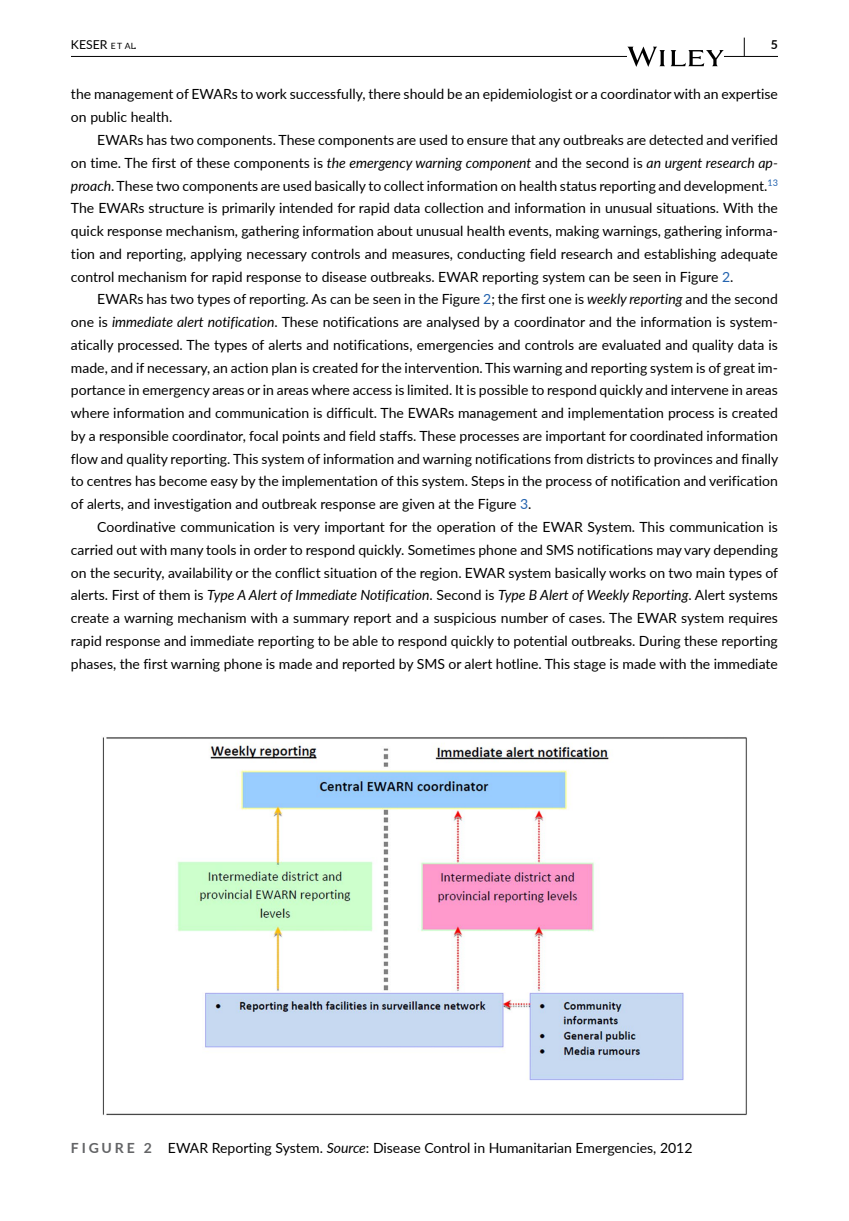
<style>
.page{position:relative;width:849px;height:1221px;background:#fff}
.page>*{position:absolute;margin:0;border:0;box-sizing:border-box;transform-origin:0 0}
.t1{font:14px/22.8px "Lato";color:#000;text-align:justify}
.t2{font:12.25px "Lato";color:#000}
.t3{font:700 12.25px "Lato";color:#000}
.s1{font-size:8.58px}
.s2{font-style:inherit}
.s3{font-style:italic}
.s4{color:#2564af}
.s5{font-weight:700;color:#636466}
</style>
<div class="page">
<hr style="left:71px;top:56px;width:706px;height:1px;background:#000">
<svg style="left:627px;top:47px;width:96px;height:20px"></svg>
<svg style="left:743px;top:38px;width:1px;height:18px"></svg>
<img style="left:102px;top:737px;width:645px;height:378px">
<p class="t2" style="left:71px;top:36px;width:67px">KESER <span class="s1">e t al</span><span class="s2">.</span></p>
<p class="t3" style="left:770px;top:36px;width:9px">5</p>
<p class="t1" style="left:71px;top:82px;width:708px">the management of EWARs to work successfully, there should be an epidemiologist or a coordinator with an expertise on public health.</p>
<p class="t1" style="left:71px;top:128px;width:708px;text-indent:26px">EWARs has two components. These components are used to ensure that any outbreaks are detected and verified on time. The first of these components is <span class="s3">the emergency warning component</span> and the second is <span class="s3">an urgent research ap&shy;proach</span>. These two components are used basically to collect information on health status reporting and development.<sup>13<br></sup>The EWARs structure is primarily intended for rapid data collection and information in unusual situations. With the quick response mechanism, gathering information about unusual health events, making warnings, gathering informa&shy;tion and reporting, applying necessary controls and measures, conducting field research and establishing adequate control mechanism for rapid response to disease outbreaks. EWAR reporting system can be seen in Figure <span class="s4">2</span>.</p>
<p class="t1" style="left:71px;top:287px;width:708px;text-indent:26px">EWARs has two types of reporting. As can be seen in the Figure <span class="s4">2</span>; the first one is <span class="s3">weekly reporting</span> and the second one is <span class="s3">immediate alert notification</span>. These notifications are analysed by a coordinator and the information is system&shy;atically processed. The types of alerts and notifications, emergencies and controls are evaluated and quality data is made, and if necessary, an action plan is created for the intervention. This warning and reporting system is of great im&shy;portance in emergency areas or in areas where access is limited. It is possible to respond quickly and intervene in areas where information and communication is difficult. The EWARs management and implementation process is created by a responsible coordinator, focal points and field staffs. These processes are important for coordinated information flow and quality reporting. This system of information and warning notifications from districts to provinces and finally to centres has become easy by the implementation of this system. Steps in the process of notification and verification of alerts, and investigation and outbreak response are given at the Figure <span class="s4">3</span>.</p>
<p class="t1" style="left:71px;top:515px;width:708px;text-indent:26px">Coordinative communication is very important for the operation of the EWAR System. This communication is carried out with many tools in order to respond quickly. Sometimes phone and SMS notifications may vary depending on the security, availability or the conflict situation of the region. EWAR system basically works on two main types of alerts. First of them is <span class="s3">Type A Alert of Immediate Notification</span>. Second is <span class="s3">Type B Alert of Weekly Reporting</span>. Alert systems create a warning mechanism with a summary report and a suspicious number of cases. The EWAR system requires rapid response and immediate reporting to be able to respond quickly to potential outbreaks. During these reporting phases, the first warning phone is made and reported by SMS or alert hotline. This stage is made with the immediate</p>
<p class="t1" style="left:71px;top:1135px;width:623px"><span class="s5">F I G U R E 2</span> EWAR Reporting System. <span class="s3">Source</span>: Disease Control in Humanitarian Emergencies, 2012</p>
</div>
